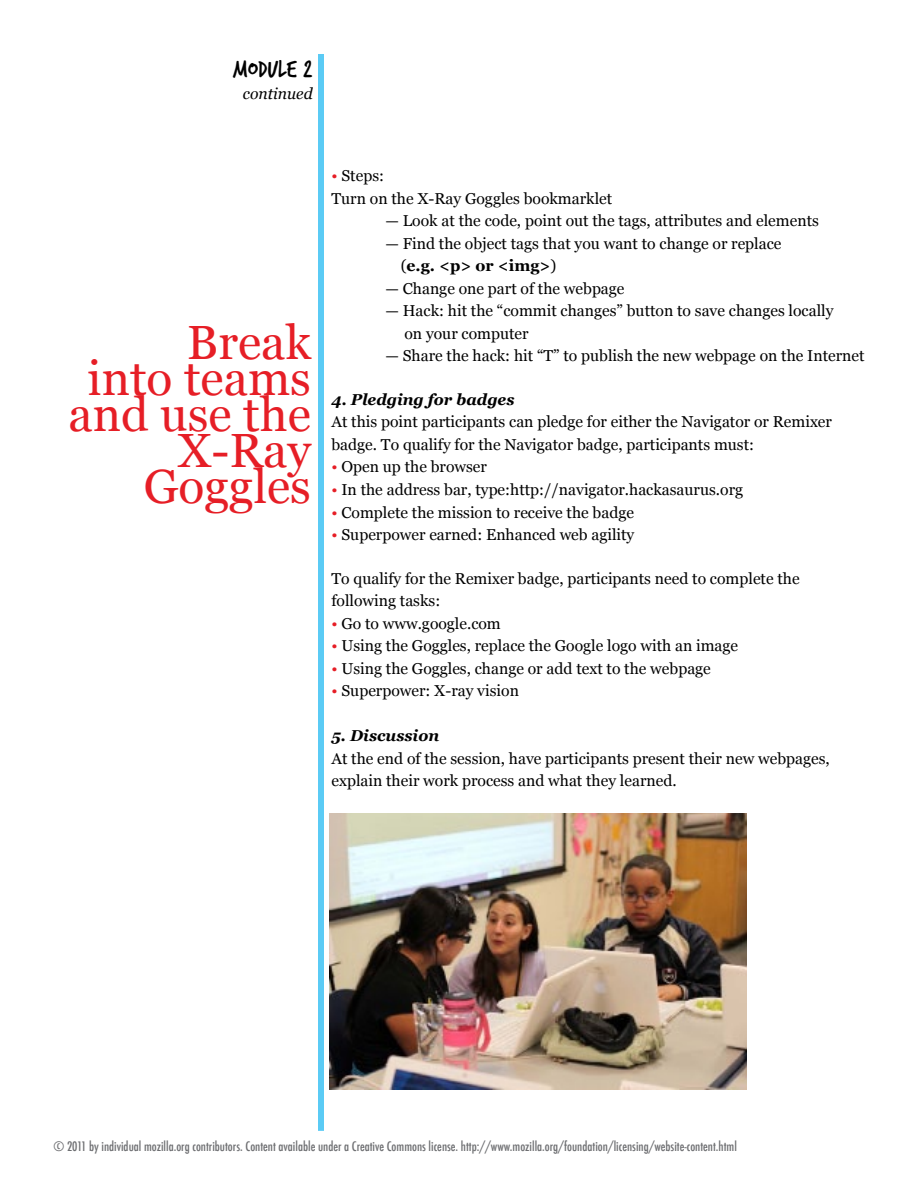
<style>
.page{position:relative;width:918px;height:1188px;background:#fff}
.page>*{position:absolute;margin:0;border:0;box-sizing:border-box;transform-origin:0 0}
.t1{font:48px/36px "Georgia";color:#e61e26;text-align:right}
.t2{font:27px "Trash Hand";color:#000}
.t3{font:15.75px/22.5px "Georgia";color:#000}
.t4{font:italic 700 15.75px "Georgia";color:#000}
.t5{font:italic 15.75px "Georgia";color:#000}
.t6{font:500 condensed 12.75px "Futura";color:#6d6e71}
.s1{color:#e61e26}
.s2{font-weight:700}
</style>
<div class="page">
<div style="left:318px;top:54px;width:6px;height:1077px;background:#5bcbf5"></div>
<img style="left:329px;top:813px;width:418px;height:277px">
<h2 class="t2" style="left:233px;top:56px;width:81px">MODULE 2</h2>
<p class="t5" style="left:243px;top:83px;width:71px">continued</p>
<h1 class="t1" style="left:69px;top:325px;width:244px">Break<br>into teams and use the<br>X-Ray<br>Goggles</h1>
<p class="t3" style="left:332px;top:165px;width:282px"><span class="s1">•</span> Steps:<br>Turn on the X-Ray Goggles bookmarklet</p>
<p class="t3" style="left:386px;top:210px;width:435px">— Look at the code, point out the tags, attributes and elements</p>
<p class="t3" style="left:401px;top:233px;width:382px;text-indent:-15px">— Find the object tags that you want to change or replace (<span class="s2">e.g. &lt;p&gt; or &lt;img&gt;</span>)</p>
<p class="t3" style="left:386px;top:278px;width:241px">— Change one part of the webpage</p>
<p class="t3" style="left:404px;top:300px;width:431px;text-indent:-19px">— Hack: hit the “commit changes” button to save changes locally on your computer</p>
<p class="t3" style="left:386px;top:345px;width:481px">— Share the hack: hit “T” to publish the new webpage on the Internet</p>
<p class="t4" style="left:331px;top:389px;width:184px">4. Pledging for badges</p>
<p class="t3" style="left:331px;top:411px;width:502px">At this point participants can pledge for either the Navigator or Remixer badge. To qualify for the Navigator badge, participants must:</p>
<p class="t3" style="left:331px;top:456px;width:157px"><span class="s1">•</span> Open up the browser</p>
<p class="t3" style="left:331px;top:479px;width:413px"><span class="s1">•</span> In the address bar, type:http://navigator.hackasaurus.org</p>
<p class="t3" style="left:331px;top:501px;width:304px"><span class="s1">•</span> Complete the mission to receive the badge</p>
<p class="t3" style="left:331px;top:524px;width:304px"><span class="s1">•</span> Superpower earned: Enhanced web agility</p>
<p class="t3" style="left:331px;top:567px;width:470px">To qualify for the Remixer badge, participants need to complete the following tasks:</p>
<p class="t3" style="left:331px;top:612px;width:171px"><span class="s1">•</span> Go to www.google.com</p>
<p class="t3" style="left:331px;top:635px;width:408px"><span class="s1">•</span> Using the Goggles, replace the Google logo with an image</p>
<p class="t3" style="left:331px;top:657px;width:381px"><span class="s1">•</span> Using the Goggles, change or add text to the webpage</p>
<p class="t3" style="left:331px;top:680px;width:189px"><span class="s1">•</span> Superpower: X-ray vision</p>
<p class="t4" style="left:331px;top:725px;width:109px">5. Discussion</p>
<p class="t3" style="left:331px;top:747px;width:500px">At the end of the session, have participants present their new webpages, explain their work process and what they learned.</p>
<p class="t6" style="left:54px;top:1138px;width:685px">© 2011 by individual mozilla.org contributors. Content available under a Creative Commons license. http://www.mozilla.org/foundation/licensing/website-content.html</p>
</div>
